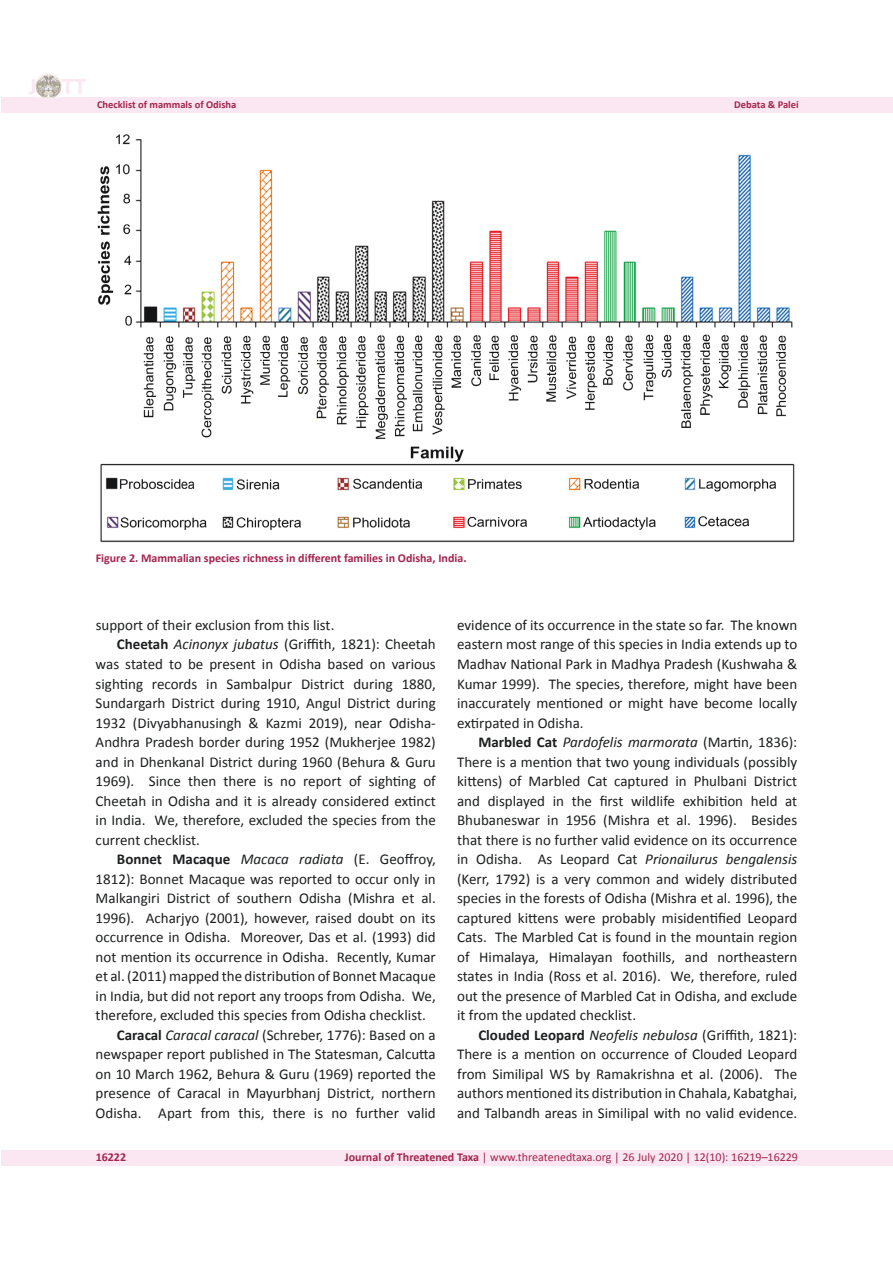
<style>
.page{position:relative;width:893px;height:1263px;background:#fff}
.page>*{position:absolute;margin:0;border:0;box-sizing:border-box;transform-origin:0 0}
.t1{font:700 24px "Calibri";color:#fae7f2}
.t2{font:15px/19.5px "Calibri";color:#1d1e1f;text-align:justify}
.t3{font:15px "Calibri 2";color:#1d1e1f}
.t4{font:12px "Calibri 2";color:#a5234c}
.t5{font:700 12px "Calibri";color:#a5234c}
.t6{font:12px "Calibri Bold 2";color:#a5234c}
.t7{font:10.5px "Calibri Bold 2";color:#a5234c}
.s1{font-family:"Calibri Bold 2";font-weight:400}
.s2{font-family:"Calibri Bold 2"}
.s3{font-style:italic}
.s4{font-weight:700}
</style>
<div class="page">
<div style="left:1px;top:97px;width:891px;height:15px;background:#fae7f2"></div>
<div style="left:1px;top:1150px;width:892px;height:16px;background:#fae7f2"></div>
<img style="left:36px;top:73px;width:25px;height:25px">
<img style="left:97px;top:134px;width:698px;height:408px">
<h1 class="t1" style="left:29px;top:70px;width:59px"><span class="s1">J</span> TT</h1>
<p class="t7" style="left:97px;top:98px;width:141px">Checklist of mammals of Odisha</p>
<p class="t7" style="left:734px;top:98px;width:66px">Debata &amp; Palei</p>
<p class="t5" style="left:96px;top:550px;width:372px">Figure 2. Mammalian species richness in different families in Odisha, India.</p>
<p class="t2" style="left:96px;top:615px;width:240px">support of their exclusion from this list.</p>
<p class="t2" style="left:117px;top:635px;width:320px"><span class="s2">Cheetah</span> <span class="s3">Acinonyx jubatus</span> (Griffith, 1821): Cheetah</p>
<p class="t2" style="left:96px;top:654px;width:342px">was stated to be present in Odisha based on various</p>
<p class="t2" style="left:96px;top:674px;width:342px">sighting records in Sambalpur District during 1880,</p>
<p class="t3" style="left:96px;top:693px;width:342px">Sundargarh District during 1910, Angul District during</p>
<p class="t2" style="left:96px;top:713px;width:342px">1932 (Divyabhanusingh &amp; Kazmi 2019), near Odisha-Andhra Pradesh border during 1952 (Mukherjee 1982) and in Dhenkanal District during 1960 (Behura &amp; Guru 1969). Since then there is no report of sighting of Cheetah in Odisha and it is already considered extinct in India. We, therefore, excluded the species from the</p>
<p class="t3" style="left:96px;top:830px;width:106px">current checklist.</p>
<p class="t2" style="left:96px;top:849px;width:342px;text-align:right"><span class="s4">Bonnet Macaque</span> <span class="s3">Macaca radiata</span> (E. Geoffroy,<br>1812): Bonnet Macaque was reported to occur only in</p>
<p class="t3" style="left:96px;top:888px;width:342px">Malkangiri District of southern Odisha (Mishra et al.</p>
<p class="t2" style="left:96px;top:908px;width:342px">1996). Acharjyo (2001), however, raised doubt on its</p>
<p class="t2" style="left:96px;top:927px;width:342px">occurrence in Odisha. Moreover, Das et al. (1993) did</p>
<p class="t2" style="left:96px;top:947px;width:342px">not mention its occurrence in Odisha. Recently, Kumar</p>
<p class="t2" style="left:96px;top:966px;width:342px">et al. (2011) mapped the distribution of Bonnet Macaque</p>
<p class="t2" style="left:96px;top:986px;width:342px">in India, but did not report any troops from Odisha. We,</p>
<p class="t2" style="left:96px;top:1005px;width:332px">therefore, excluded this species from Odisha checklist.</p>
<p class="t2" style="left:117px;top:1025px;width:320px"><span class="s2">Caracal</span> <span class="s3">Caracal caracal</span> (Schreber, 1776): Based on a</p>
<p class="t2" style="left:96px;top:1044px;width:342px">newspaper report published in The Statesman, Calcutta</p>
<p class="t2" style="left:96px;top:1064px;width:342px">on 10 March 1962, Behura &amp; Guru (1969) reported the</p>
<p class="t2" style="left:96px;top:1083px;width:342px">presence of Caracal in Mayurbhanj District, northern</p>
<p class="t3" style="left:96px;top:1103px;width:342px">Odisha. Apart from this, there is no further valid</p>
<p class="t2" style="left:457px;top:615px;width:342px">evidence of its occurrence in the state so far. The known eastern most range of this species in India extends up to Madhav National Park in Madhya Pradesh (Kushwaha &amp; Kumar 1999). The species, therefore, might have been inaccurately mentioned or might have become locally extirpated in Odisha.</p>
<p class="t2" style="left:457px;top:732px;width:342px;text-indent:21px"><span class="s4">Marbled Cat</span> <span class="s3">Pardofelis marmorata</span> (Martin, 1836):<br>There is a mention that two young individuals (possibly kittens) of Marbled Cat captured in Phulbani District and displayed in the first wildlife exhibition held at Bhubaneswar in 1956 (Mishra et al. 1996). Besides</p>
<p class="t3" style="left:457px;top:830px;width:342px">that there is no further valid evidence on its occurrence</p>
<p class="t2" style="left:457px;top:849px;width:342px">in Odisha. As Leopard Cat <span class="s3">Prionailurus bengalensis </span>(Kerr, 1792) is a very common and widely distributed</p>
<p class="t3" style="left:457px;top:888px;width:342px">species in the forests of Odisha (Mishra et al. 1996), the</p>
<p class="t2" style="left:457px;top:908px;width:342px">captured kittens were probably misidentified Leopard<br>Cats. The Marbled Cat is found in the mountain region</p>
<p class="t3" style="left:457px;top:947px;width:342px">of Himalaya, Himalayan foothills, and northeastern</p>
<p class="t2" style="left:457px;top:966px;width:342px">states in India (Ross et al. 2016). We, therefore, ruled out the presence of Marbled Cat in Odisha, and exclude</p>
<p class="t3" style="left:457px;top:1005px;width:180px">it from the updated checklist.</p>
<p class="t2" style="left:457px;top:1025px;width:342px;text-indent:21px"><span class="s4">Clouded Leopard</span> <span class="s3">Neofelis nebulosa</span> (Griffith, 1821):<br>There is a mention on occurrence of Clouded Leopard from Similipal WS by Ramakrishna et al. (2006). The authors mentioned its distribution in Chahala, Kabatghai, and Talbandh areas in Similipal with no valid evidence.</p>
<p class="t6" style="left:96px;top:1149px;width:32px">16222</p>
<p class="t4" style="left:345px;top:1150px;width:455px"><span class="s2">Journal of Threatened Taxa</span> | www.threatenedtaxa.org | 26 July 2020 | 12(10): 16219–16229</p>
</div>
